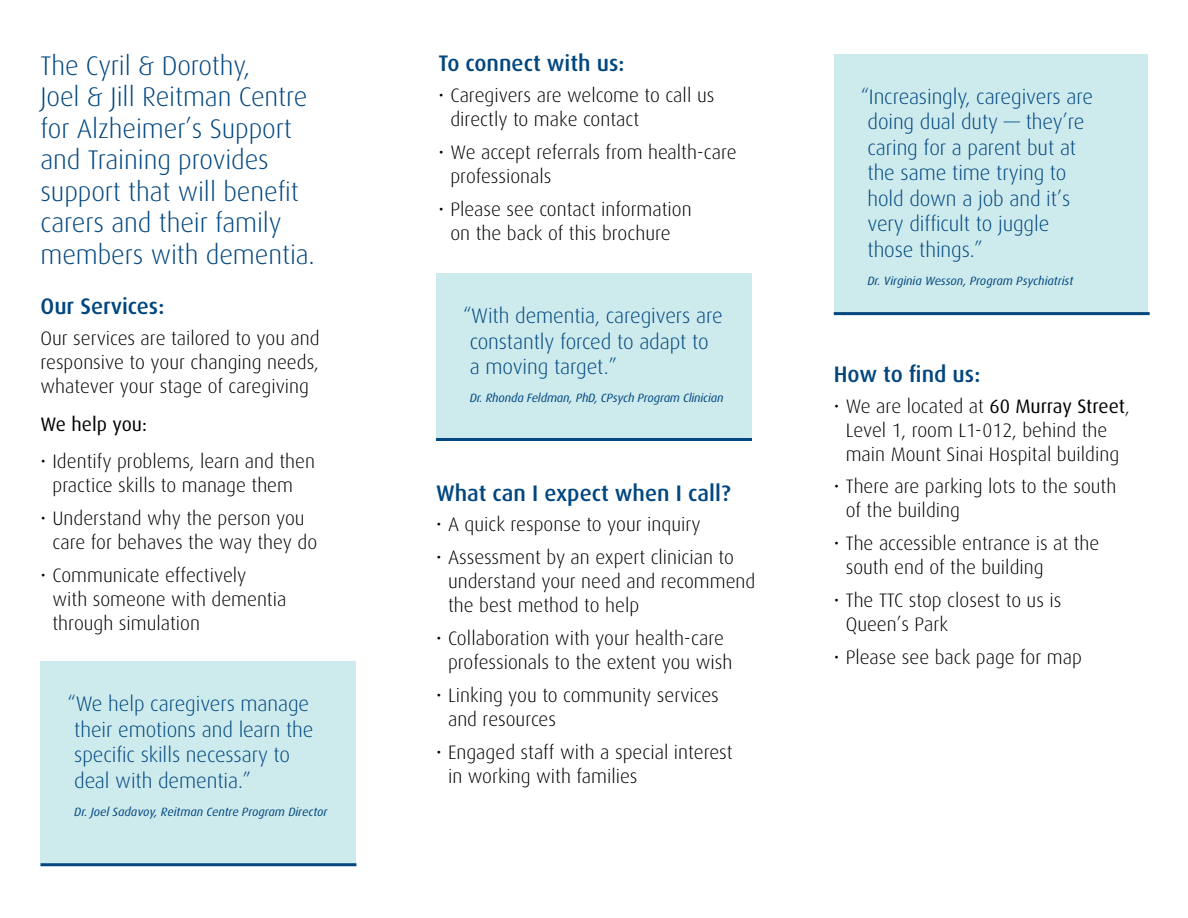
<style>
.page{position:relative;width:1188px;height:918px;background:#fff}
.page>*{position:absolute;margin:0;border:0;box-sizing:border-box;transform-origin:0 0}
.t1{font:300 27px/31.5px "Dax Pro";letter-spacing:-.005em;color:#00467f}
.t2{font:500 22.5px "Dax Pro";color:#00467f}
.t3{font:300 21px/25.5px "Dax Pro";letter-spacing:-.005em;color:#00467f}
.t4{font:300 19.5px/24px "Dax Pro";color:#000}
.t5{font:19.5px "Dax Pro";color:#000}
.t6{font:italic 12px "Dax Pro";letter-spacing:-.005em;color:#00467f}
.s1{font-weight:400}
</style>
<div class="page">
<div style="left:40px;top:662px;width:316px;height:204px;background:#cdeaec"></div>
<div style="left:834px;top:54px;width:314px;height:259px;background:#cdeaec"></div>
<hr style="left:40px;top:863px;width:316px;height:3px;background:#00467f">
<div style="left:436px;top:274px;width:315px;height:167px;background:#cdeaec"></div>
<hr style="left:436px;top:438px;width:316px;height:3px;background:#00467f">
<hr style="left:834px;top:312px;width:316px;height:3px;background:#00467f">
<h2 class="t1" style="left:40px;top:49px;width:276px">The Cyril &amp; Dorothy,<br>Joel &amp; Jill Reitman Centre for Alzheimer’s Support and Training provides support that will benefit carers and their family members with dementia.</h2>
<p class="t2" style="left:40px;top:292px;width:125px">Our Services:</p>
<p class="t4" style="left:40px;top:326px;width:281px;text-align:justify">Our services are tailored to you and responsive to your changing needs, whatever your stage of caregiving</p>
<p class="t5" style="left:40px;top:412px;width:108px">We help you:</p>
<p class="t4" style="left:40px;top:449px;width:276px;text-align:center">• Identify problems, learn and then practice skills to manage them</p>
<p class="t4" style="left:52px;top:506px;width:266px;text-indent:-12px">• Understand why the person you care for behaves the way they do</p>
<p class="t4" style="left:52px;top:563px;width:235px;text-indent:-12px">• Communicate effectively<br>with someone with dementia through simulation</p>
<p class="t3" style="left:74px;top:691px;width:241px;text-indent:-7px">“We help caregivers manage their emotions and learn the specific skills necessary to deal with dementia.”</p>
<p class="t6" style="left:74px;top:804px;width:255px">Dr. Joel Sadavoy, Reitman Centre Program Director</p>
<p class="t2" style="left:438px;top:49px;width:188px">To connect with us:</p>
<p class="t4" style="left:450px;top:83px;width:265px;text-indent:-12px">• Caregivers are welcome to call us directly to make contact</p>
<p class="t4" style="left:450px;top:140px;width:288px;text-indent:-12px">• We accept referrals from health-care professionals</p>
<p class="t4" style="left:438px;top:197px;width:255px;text-align:center">• Please see contact information on the back of this brochure</p>
<p class="t3" style="left:470px;top:303px;width:254px;text-indent:-7px">“With dementia, caregivers are constantly forced to adapt to a moving target.”</p>
<p class="t6" style="left:470px;top:390px;width:255px">Dr. Rhonda Feldman, PhD, CPsych Program Clinician</p>
<p class="t2" style="left:436px;top:478px;width:296px">What can I expect when I call?</p>
<p class="t4" style="left:436px;top:512px;width:266px">• A quick response to your inquiry</p>
<p class="t4" style="left:448px;top:545px;width:309px;text-indent:-12px">• Assessment by an expert clinician to understand your need and recommend the best method to help</p>
<p class="t4" style="left:448px;top:626px;width:286px;text-indent:-12px">• Collaboration with your health-care professionals to the extent you wish</p>
<p class="t4" style="left:448px;top:683px;width:272px;text-indent:-12px">• Linking you to community services and resources</p>
<p class="t4" style="left:448px;top:740px;width:286px;text-indent:-12px">• Engaged staff with a special interest in working with families</p>
<p class="t3" style="left:868px;top:83px;width:227px;text-indent:-7px">“Increasingly, caregivers are doing dual duty — they’re caring for a parent but at the same time trying to hold down a job and it’s very difficult to juggle those things.”</p>
<p class="t6" style="left:868px;top:273px;width:207px">Dr. Virginia Wesson, Program Psychiatrist</p>
<p class="t2" style="left:834px;top:360px;width:148px">How to find us:</p>
<p class="t4" style="left:834px;top:393px;width:298px;text-align:center">• We are located at <span class="s1">60 Murray Street</span>,<br>Level 1, room L1-012, behind the main Mount Sinai Hospital building</p>
<p class="t4" style="left:846px;top:474px;width:272px;text-indent:-12px">• There are parking lots to the south of the building</p>
<p class="t4" style="left:846px;top:531px;width:255px;text-indent:-12px">• The accessible entrance is at the south end of the building</p>
<p class="t4" style="left:846px;top:588px;width:217px;text-indent:-12px">• The TTC stop closest to us is<br>Queen’s Park</p>
<p class="t4" style="left:834px;top:645px;width:250px">• Please see back page for map</p>
</div>
